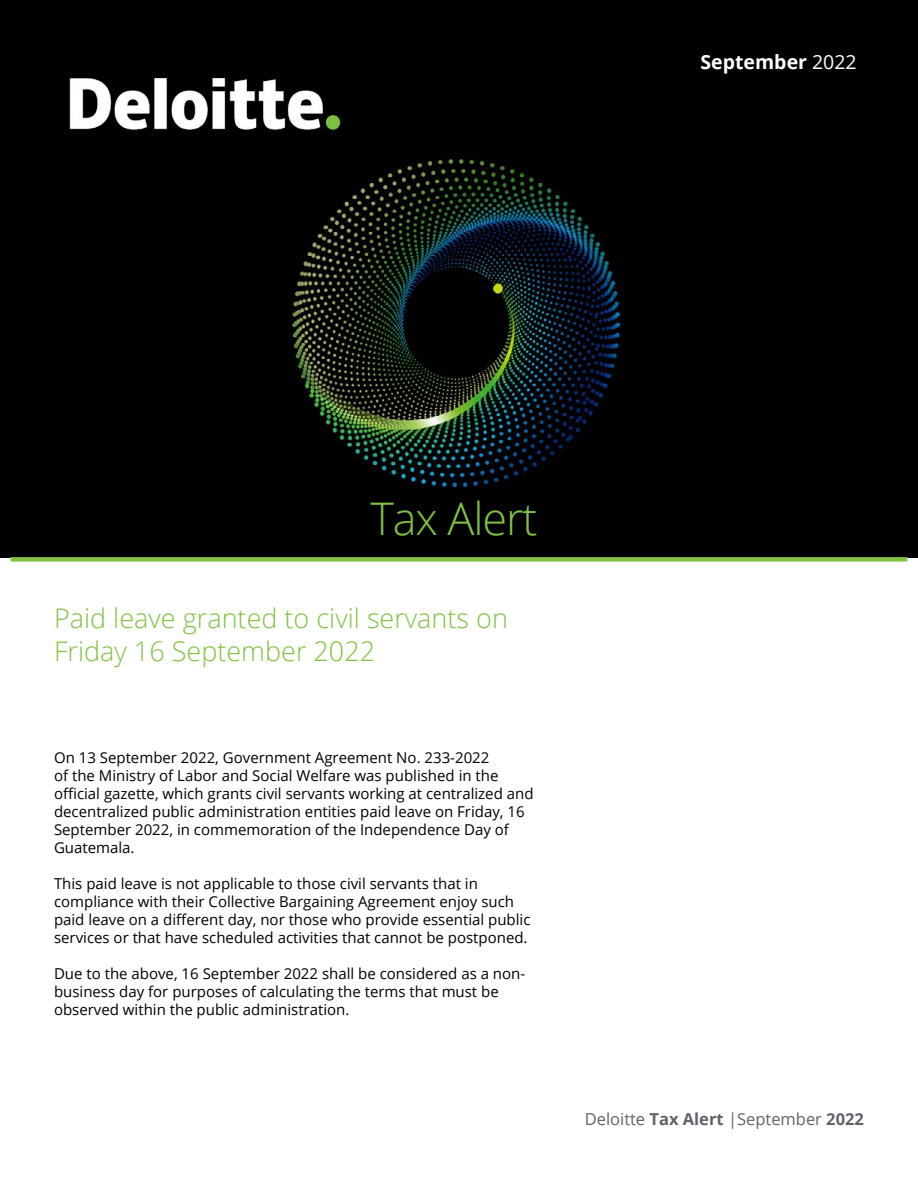
<style>
.page{position:relative;width:918px;height:1188px;background:#fff}
.page>*{position:absolute;margin:0;border:0;box-sizing:border-box;transform-origin:0 0}
.t1{font:300 45px "Open Sans";letter-spacing:-.025em;color:#80c342}
.t2{font:300 27px/32.4px "Open Sans";color:#80c342}
.t3{font:700 19.5px "Open Sans";color:#fff}
.t4{font:16.5px "Open Sans";color:#5f636a}
.t5{font:15px/18px "Open Sans";color:#000}
.s1{font-weight:400}
.s2{font-weight:700}
</style>
<div class="page">
<div style="left:0;top:0;width:918px;height:558px;background:#000"></div>
<div style="left:11px;top:557px;width:896px;height:5px;background:#80c342"></div>
<img style="left:69px;top:77px;width:272px;height:53px">
<img style="left:287px;top:153px;width:337px;height:335px">
<h3 class="t3" style="left:701px;top:48px;width:158px">September <span class="s1">2022</span></h3>
<h1 class="t1" style="left:370px;top:488px;width:168px">Tax Alert</h1>
<h2 class="t2" style="left:54px;top:601px;width:455px">Paid leave granted to civil servants on<br>Friday 16 September 2022</h2>
<p class="t5" style="left:54px;top:748px;width:481px">On 13 September 2022, Government Agreement No. 233-2022<br>of the Ministry of Labor and Social Welfare was published in the official gazette, which grants civil servants working at centralized and decentralized public administration entities paid leave on Friday, 16<br>September 2022, in commemoration of the Independence Day of Guatemala.</p>
<p class="t5" style="left:54px;top:874px;width:478px">This paid leave is not applicable to those civil servants that in compliance with their Collective Bargaining Agreement enjoy such paid leave on a different day, nor those who provide essential public services or that have scheduled activities that cannot be postponed.</p>
<p class="t5" style="left:54px;top:964px;width:473px">Due to the above, 16 September 2022 shall be considered as a non&shy;business day for purposes of calculating the terms that must be observed within the public administration.</p>
<p class="t4" style="left:585px;top:1108px;width:281px">Deloitte <span class="s2">Tax Alert</span> |September <span class="s2">2022</span></p>
</div>
